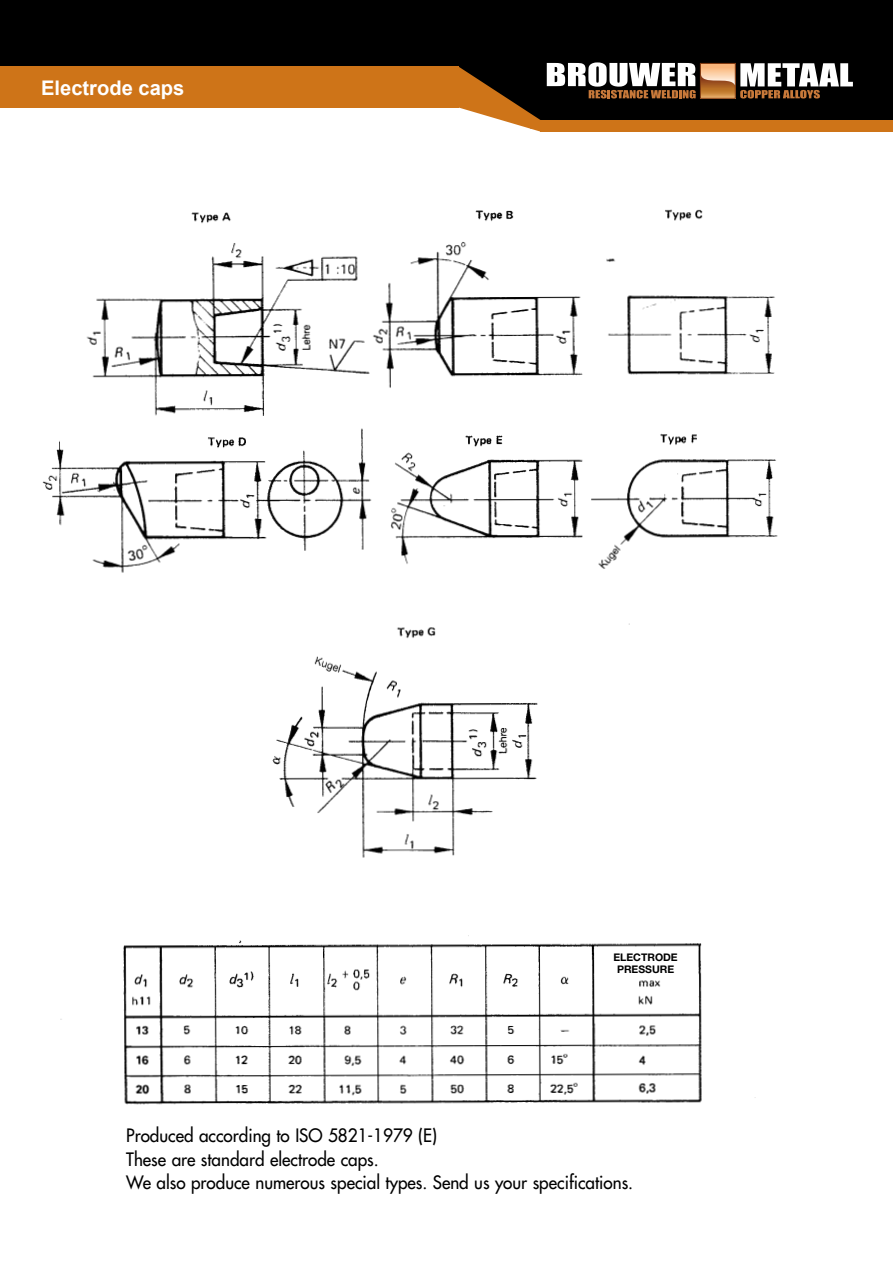
<style>
.page{position:relative;width:893px;height:1263px;background:#fff}
.page>*{position:absolute;margin:0;border:0;box-sizing:border-box;transform-origin:0 0}
.t1{font:700 20.1px "Arial";color:#fff}
.t2{font:18px/23.4px "Futura";color:#000;scale:.95 1}
.t3{font:700 10.5px/12.6px "Helvetica Neue";color:#000;text-align:center}
</style>
<div class="page">
<img style="left:42px;top:209px;width:736px;height:896px">
<svg style="left:0;top:0;width:893px;height:120px;fill:#000"></svg>
<div style="left:0;top:66px;width:458px;height:41px;background:#ce7418"></div>
<div style="left:540px;top:120px;width:353px;height:12px;background:#ce7418"></div>
<svg style="left:458px;top:66px;width:83px;height:66px"></svg>
<svg style="left:547px;top:62px;width:306px;height:37px"></svg>
<div style="left:700px;top:63px;width:35px;height:36px;border:1px solid #803b13"></div>
<p class="t1" style="left:41px;top:75px;width:145px">Electrode caps</p>
<p class="t3" style="left:613px;top:950px;width:66px">ELECTRODE<br>PRESSURE</p>
<p class="t2" style="left:126px;top:1124px;width:535px">Produced according to ISO 5821-1979 (E)<br>These are standard electrode caps.<br>We also produce numerous special types. Send us your specifications.</p>
</div>
